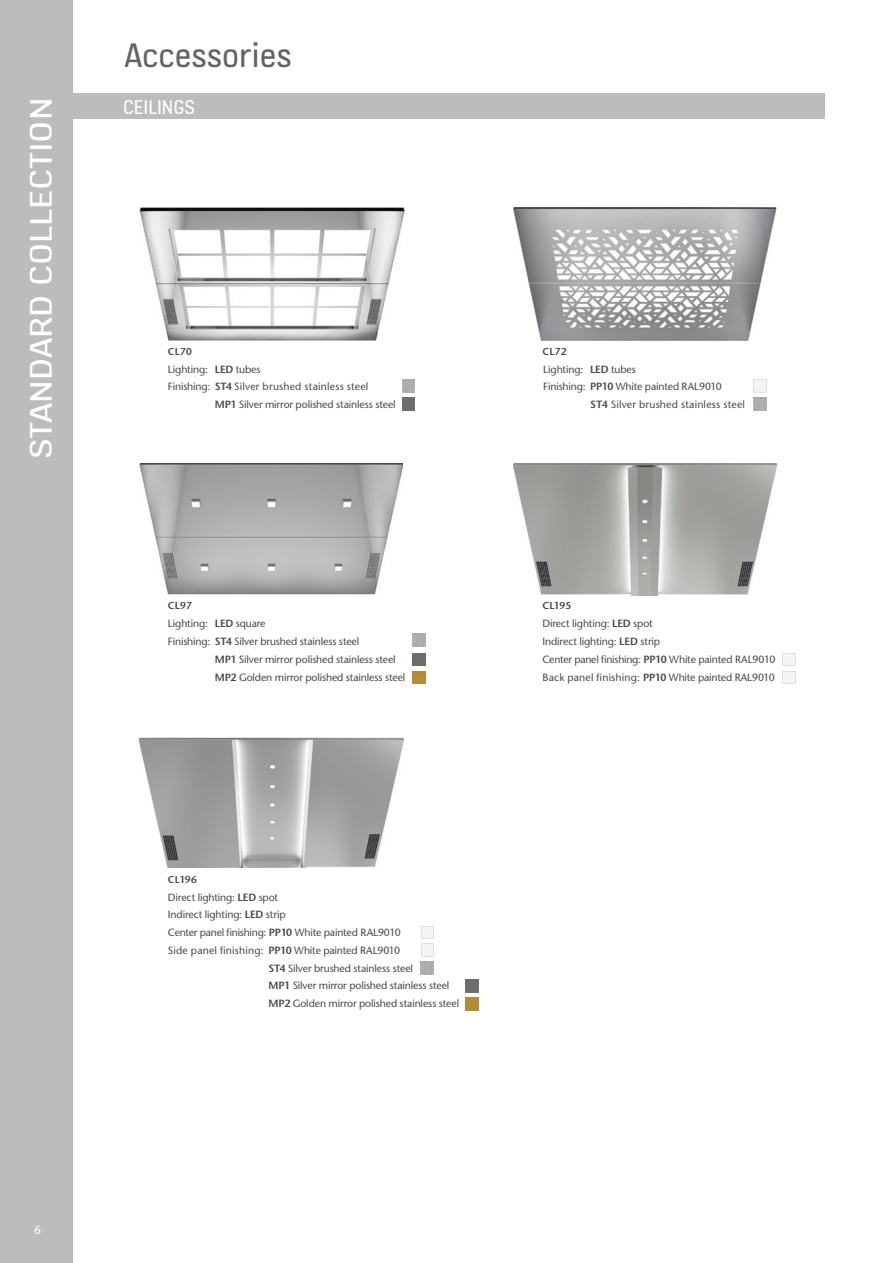
<style>
.page{position:relative;width:893px;height:1263px;background:#fff}
.page>*{position:absolute;margin:0;border:0;box-sizing:border-box;transform-origin:0 0}
.t1{font:36px "KONE Information v 13";color:#636362}
.t2{font:33px "KONE Information v 13";color:#fff;scale:1.25 1}
.t3{font:21px "KONE Information v 13";color:#fff}
.t4{font:12px "Stone Sans";color:#fff}
.t5{font:10.5px/17.7px "Stone Sans";letter-spacing:-.015em;color:#494948}
.t6{font:10.5px "Stone Sans";letter-spacing:.015em;color:#494948}
.t7{font:10.5px "Stone Sans";letter-spacing:.02em;color:#494948}
.t8{font:600 10.05px "Stone Sans";letter-spacing:.01em;color:#494948}
.s1{font-weight:600}
</style>
<div class="page">
<div style="left:59px;top:94px;width:766px;height:25px;background:#bcbcbc"></div>
<div style="left:0;top:0;width:72px;height:1263px;background:#bcbcbc"></div>
<svg style="left:402px;top:379px;width:13px;height:13px"></svg>
<svg style="left:754px;top:398px;width:12px;height:13px"></svg>
<svg style="left:402px;top:398px;width:13px;height:13px"></svg>
<img style="left:139px;top:207px;width:265px;height:133px">
<svg style="left:413px;top:634px;width:12px;height:13px"></svg>
<svg style="left:413px;top:653px;width:12px;height:31px"></svg>
<svg style="left:466px;top:979px;width:12px;height:31px"></svg>
<img style="left:139px;top:463px;width:264px;height:131px">
<img style="left:513px;top:207px;width:264px;height:133px">
<img style="left:513px;top:463px;width:265px;height:133px">
<img style="left:139px;top:738px;width:265px;height:129px">
<svg style="left:754px;top:379px;width:12px;height:13px"></svg>
<svg style="left:783px;top:653px;width:12px;height:31px"></svg>
<svg style="left:421px;top:926px;width:13px;height:48px"></svg>
<h2 class="t2" style="left:19px;top:459px;width:291px;rotate:-90deg">STANDARD COLLECTION</h2>
<h1 class="t1" style="left:124px;top:31px;width:169px">Accessories</h1>
<h3 class="t3" style="left:123px;top:93px;width:73px">CEILINGS</h3>
<p class="t8" style="left:168px;top:345px;width:25px">CL70</p>
<p class="t8" style="left:542px;top:345px;width:25px">CL72</p>
<p class="t5" style="left:168px;top:360px;width:94px">Lighting: <span class="s1">LED</span> tubes</p>
<p class="t6" style="left:168px;top:380px;width:202px">Finishing: <span class="s1">ST4</span> Silver brushed stainless steel</p>
<p class="t5" style="left:215px;top:395px;width:182px"><span class="s1">MP1</span> Silver mirror polished stainless steel</p>
<p class="t5" style="left:543px;top:360px;width:94px">Lighting: <span class="s1">LED</span> tubes</p>
<p class="t5" style="left:543px;top:378px;width:180px">Finishing: <span class="s1">PP10</span> White painted RAL9010</p>
<p class="t7" style="left:590px;top:398px;width:157px"><span class="s1">ST4</span> Silver brushed stainless steel</p>
<p class="t8" style="left:168px;top:600px;width:25px">CL97</p>
<p class="t5" style="left:168px;top:615px;width:99px">Lighting: <span class="s1">LED</span> square</p>
<p class="t5" style="left:168px;top:632px;width:193px">Finishing: <span class="s1">ST4</span> Silver brushed stainless steel</p>
<p class="t5" style="left:215px;top:650px;width:182px"><span class="s1">MP1</span> Silver mirror polished stainless steel</p>
<p class="t5" style="left:215px;top:668px;width:192px"><span class="s1">MP2</span> Golden mirror polished stainless steel</p>
<p class="t8" style="left:542px;top:600px;width:30px">CL195</p>
<p class="t5" style="left:542px;top:615px;width:234px">Direct lighting: <span class="s1">LED</span> spot<br>Indirect lighting: <span class="s1">LED</span> strip<br>Center panel finishing: <span class="s1">PP10</span> White painted RAL9010<br>Back panel finishing: <span class="s1">PP10</span> White painted RAL9010</p>
<p class="t8" style="left:168px;top:873px;width:30px">CL196</p>
<p class="t5" style="left:168px;top:888px;width:112px">Direct lighting: <span class="s1">LED</span> spot</p>
<p class="t5" style="left:168px;top:906px;width:119px">Indirect lighting: <span class="s1">LED</span> strip</p>
<p class="t5" style="left:168px;top:923px;width:234px">Center panel finishing: <span class="s1">PP10</span> White painted RAL9010</p>
<p class="t5" style="left:168px;top:941px;width:234px">Side panel finishing: <span class="s1">PP10</span> White painted RAL9010</p>
<p class="t5" style="left:268px;top:959px;width:146px"><span class="s1">ST4</span> Silver brushed stainless steel</p>
<p class="t5" style="left:268px;top:977px;width:182px"><span class="s1">MP1</span> Silver mirror polished stainless steel</p>
<p class="t5" style="left:268px;top:994px;width:192px"><span class="s1">MP2</span> Golden mirror polished stainless steel</p>
<p class="t4" style="left:34px;top:1223px;width:8px">6</p>
</div>
